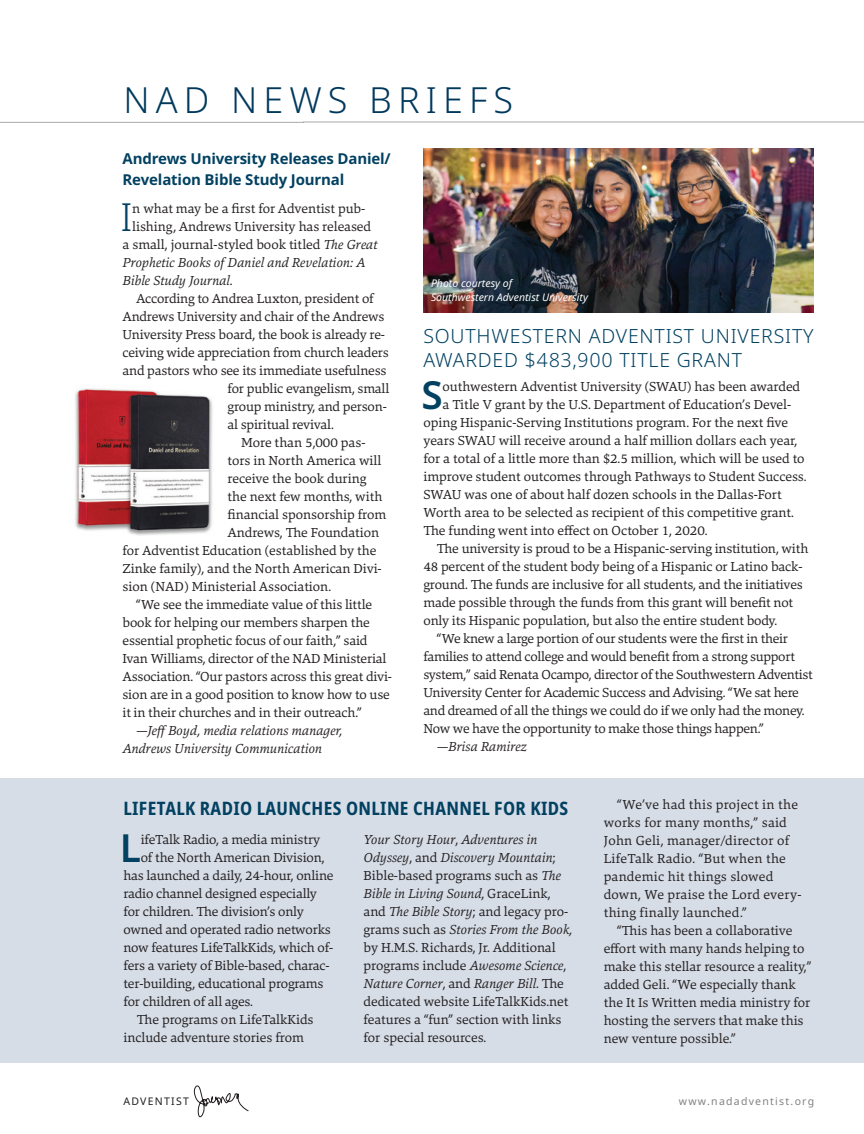
<style>
.page{position:relative;width:864px;height:1134px;background:#fff}
.page>*{position:absolute;margin:0;border:0;box-sizing:border-box;transform-origin:0 0}
.First_Paragraph{font:600 38.7px "Noto Sans";color:#024161}
.First_Paragraph-2{font:300 38.7px "Noto Sans";color:#024161}
.Large_Pull_Quote{font:300 36px "Noto Sans";letter-spacing:.17em;color:#00395c}
.t1{font:300 19.5px/24px "Noto Sans";letter-spacing:.04em;color:#024161}
.t2{font:700 condensed 18.6px "Noto Sans";letter-spacing:.02em;color:#024161}
.t3{font:700 15px/21px "Noto Sans";letter-spacing:-.01em;color:#024161}
.Body_Copy{font:13.5px/18px "Danton";letter-spacing:-.01em;color:#231f20}
.First_Paragraph-3{font:13.5px "Danton";letter-spacing:-.005em;color:#231f20}
.Body_Copy-2{font:13.5px/18px "Danton";letter-spacing:.02em;color:#231f20}
.Body_Copy-3{font:italic 13.5px/18px "Danton";color:#231f20}
.First_Paragraph-4{font:italic 13.5px "Danton";color:#231f20}
.Body_Copy-4{font:italic 10.5px/13.5px "Noto Sans";color:#fff}
.t4{font:10.5px "Noto Sans";letter-spacing:.12em;color:#808285}
.t5{font:10.5px "Noto Sans";letter-spacing:.12em;color:#231f20}
.s1{font-style:italic}
.s2{font-style:normal}
</style>
<div class="page">
<svg style="left:194px;top:1085px;width:55px;height:33px"></svg>
<div style="left:0;top:778px;width:864px;height:284px;background:#d6dde7"></div>
<svg style="left:0;top:121px;width:864px;height:2px"></svg>
<img style="left:423px;top:148px;width:391px;height:164px">
<img style="left:75px;top:388px;width:138px;height:148px">
<p class="Large_Pull_Quote" style="left:123px;top:74px;width:391px">NAD NEWS BRIEFS</p>
<p class="t3" style="left:123px;top:148px;width:270px">Andrews University Releases Daniel/<br>Revelation Bible Study Journal</p>
<p class="First_Paragraph-2" style="left:121px;top:190px;width:14px">I</p>
<p class="First_Paragraph-3" style="left:132px;top:199px;width:235px">n what may be a first for Adventist pub-</p>
<p class="First_Paragraph-3" style="left:132px;top:217px;width:240px">lishing, Andrews University has released</p>
<p class="First_Paragraph-3" style="left:123px;top:235px;width:256px">a small, journal-styled book titled <span class="s1">The Great</span></p>
<p class="First_Paragraph-4" style="left:123px;top:254px;width:244px">Prophetic Books of Daniel and Revelation: A</p>
<p class="First_Paragraph-4" style="left:123px;top:272px;width:112px">Bible Study Journal<span class="s2">.</span></p>
<p class="Body_Copy" style="left:136px;top:289px;width:239px">According to Andrea Luxton, president of</p>
<p class="Body_Copy" style="left:123px;top:307px;width:263px">Andrews University and chair of the Andrews</p>
<p class="Body_Copy" style="left:123px;top:325px;width:264px">University Press board, the book is already re-</p>
<p class="Body_Copy" style="left:123px;top:343px;width:268px">ceiving wide appreciation from church leaders</p>
<p class="Body_Copy" style="left:123px;top:361px;width:265px">and pastors who see its immediate usefulness</p>
<p class="Body_Copy" style="left:228px;top:379px;width:163px">for public evangelism, small</p>
<p class="Body_Copy" style="left:228px;top:397px;width:161px">group ministry, and person-</p>
<p class="Body_Copy" style="left:228px;top:415px;width:108px">al spiritual revival.</p>
<p class="Body_Copy" style="left:241px;top:433px;width:126px">More than 5,000 pas-</p>
<p class="Body_Copy" style="left:228px;top:451px;width:155px">tors in North America will</p>
<p class="Body_Copy" style="left:228px;top:469px;width:140px">receive the book during</p>
<p class="Body_Copy" style="left:228px;top:487px;width:157px">the next few months, with</p>
<p class="Body_Copy" style="left:228px;top:505px;width:160px">financial sponsorship from</p>
<p class="Body_Copy" style="left:228px;top:523px;width:153px">Andrews, The Foundation</p>
<p class="Body_Copy" style="left:123px;top:541px;width:255px">for Adventist Education (established by the</p>
<p class="Body_Copy" style="left:123px;top:559px;width:261px">Zinke family), and the North American Divi-</p>
<p class="Body_Copy" style="left:123px;top:577px;width:210px">sion (NAD) Ministerial Association.</p>
<p class="Body_Copy" style="left:123px;top:595px;width:271px;text-indent:14px">“We see the immediate value of this little book for helping our members sharpen the essential prophetic focus of our faith,” said Ivan Williams, director of the NAD Ministerial Association. “Our pastors across this great divi&shy;sion are in a good position to know how to use it in their churches and in their outreach.”</p>
<p class="Body_Copy-3" style="left:123px;top:721px;width:221px;text-indent:14px">—Jeff Boyd, media relations manager,<br>Andrews University Communication</p>
<p class="Body_Copy-4" style="left:431px;top:276px;width:158px">Photo courtesy of<br>Southwestern Adventist University</p>
<p class="t1" style="left:423px;top:324px;width:392px">SOUTHWESTERN ADVENTIST UNIVERSITY<br>AWARDED $483,900 TITLE GRANT</p>
<p class="First_Paragraph" style="left:422px;top:368px;width:23px">S</p>
<p class="First_Paragraph-3" style="left:442px;top:378px;width:359px">outhwestern Adventist University (SWAU) has been awarded</p>
<p class="First_Paragraph-3" style="left:442px;top:396px;width:350px">a Title V grant by the U.S. Department of Education’s Devel-</p>
<p class="First_Paragraph-3" style="left:423px;top:414px;width:366px">oping Hispanic-Serving Institutions program. For the next five</p>
<p class="First_Paragraph-3" style="left:423px;top:432px;width:375px">years SWAU will receive around a half million dollars each year,</p>
<p class="First_Paragraph-3" style="left:423px;top:450px;width:383px">for a total of a little more than $2.5 million, which will be used to</p>
<p class="First_Paragraph-3" style="left:423px;top:468px;width:385px">improve student outcomes through Pathways to Student Success.</p>
<p class="First_Paragraph-3" style="left:423px;top:486px;width:360px">SWAU was one of about half dozen schools in the Dallas-Fort</p>
<p class="First_Paragraph-3" style="left:423px;top:504px;width:372px">Worth area to be selected as recipient of this competitive grant.</p>
<p class="First_Paragraph-3" style="left:423px;top:522px;width:286px">The funding went into effect on October 1, 2020.</p>
<p class="Body_Copy" style="left:423px;top:540px;width:386px;text-indent:14px">The university is proud to be a Hispanic-serving institution, with 48 percent of the student body being of a Hispanic or Latino back&shy;ground. The funds are inclusive for all students, and the initiatives made possible through the funds from this grant will benefit not only its Hispanic population, but also the entire student body.</p>
<p class="Body_Copy" style="left:423px;top:630px;width:391px;text-indent:14px">“We knew a large portion of our students were the first in their families to attend college and would benefit from a strong support system,” said Renata Ocampo, director of the Southwestern Adventist University Center for Academic Success and Advising. “We sat here and dreamed of all the things we could do if we only had the money.<br>Now we have the opportunity to make those things happen.”</p>
<p class="Body_Copy-3" style="left:437px;top:738px;width:91px">—Brisa Ramirez</p>
<p class="t2" style="left:123px;top:795px;width:446px">LIFETALK RADIO LAUNCHES ONLINE CHANNEL FOR KIDS</p>
<p class="First_Paragraph" style="left:120px;top:821px;width:23px">L</p>
<p class="First_Paragraph-3" style="left:141px;top:831px;width:181px">ifeTalk Radio, a media ministry</p>
<p class="First_Paragraph-3" style="left:141px;top:849px;width:185px">of the North American Division,</p>
<p class="First_Paragraph-3" style="left:123px;top:867px;width:212px">has launched a daily, 24-hour, online</p>
<p class="First_Paragraph-3" style="left:123px;top:885px;width:195px">radio channel designed especially</p>
<p class="First_Paragraph-3" style="left:123px;top:903px;width:182px">for children. The division’s only</p>
<p class="First_Paragraph-3" style="left:123px;top:921px;width:209px">owned and operated radio networks</p>
<p class="First_Paragraph-3" style="left:123px;top:939px;width:211px">now features LifeTalkKids, which of-</p>
<p class="First_Paragraph-3" style="left:123px;top:957px;width:208px">fers a variety of Bible-based, charac-</p>
<p class="First_Paragraph-3" style="left:123px;top:975px;width:202px">ter-building, educational programs</p>
<p class="First_Paragraph-3" style="left:123px;top:993px;width:131px">for children of all ages.</p>
<p class="Body_Copy" style="left:123px;top:1011px;width:192px;text-indent:14px">The programs on LifeTalkKids include adventure stories from</p>
<p class="Body_Copy" style="left:364px;top:831px;width:210px"><span class="s1">Your Story Hour</span>, <span class="s1">Adventures in Odyssey</span>, and <span class="s1">Discovery Mountain</span>; Bible-based programs such as <span class="s1">The Bible in Living Sound</span>, GraceLink, and <span class="s1">The Bible Story</span>; and legacy pro&shy;grams such as <span class="s1">Stories From the Book, </span>by H.M.S. Richards, Jr. Additional programs include <span class="s1">Awesome Science</span>, <span class="s1">Nature Corner</span>, and <span class="s1">Ranger Bill</span>. The dedicated website LifeTalkKids.net features a “fun” section with links for special resources.</p>
<p class="Body_Copy-2" style="left:604px;top:795px;width:199px;text-indent:14px">“We’ve had this project in the works for many months,” said<br>John Geli, manager/director of<br>LifeTalk Radio. “But when the pandemic hit things slowed down, We praise the Lord every&shy;thing finally launched.”</p>
<p class="Body_Copy" style="left:604px;top:921px;width:209px;text-indent:14px">“This has been a collaborative effort with many hands helping to make this stellar resource a reality,” added Geli. “We especially thank the It Is Written media ministry for hosting the servers that make this new venture possible.”</p>
<p class="t5" style="left:123px;top:1094px;width:67px">ADVENTIST</p>
<p class="t4" style="left:679px;top:1094px;width:137px">www.nadadventist.org</p>
</div>
